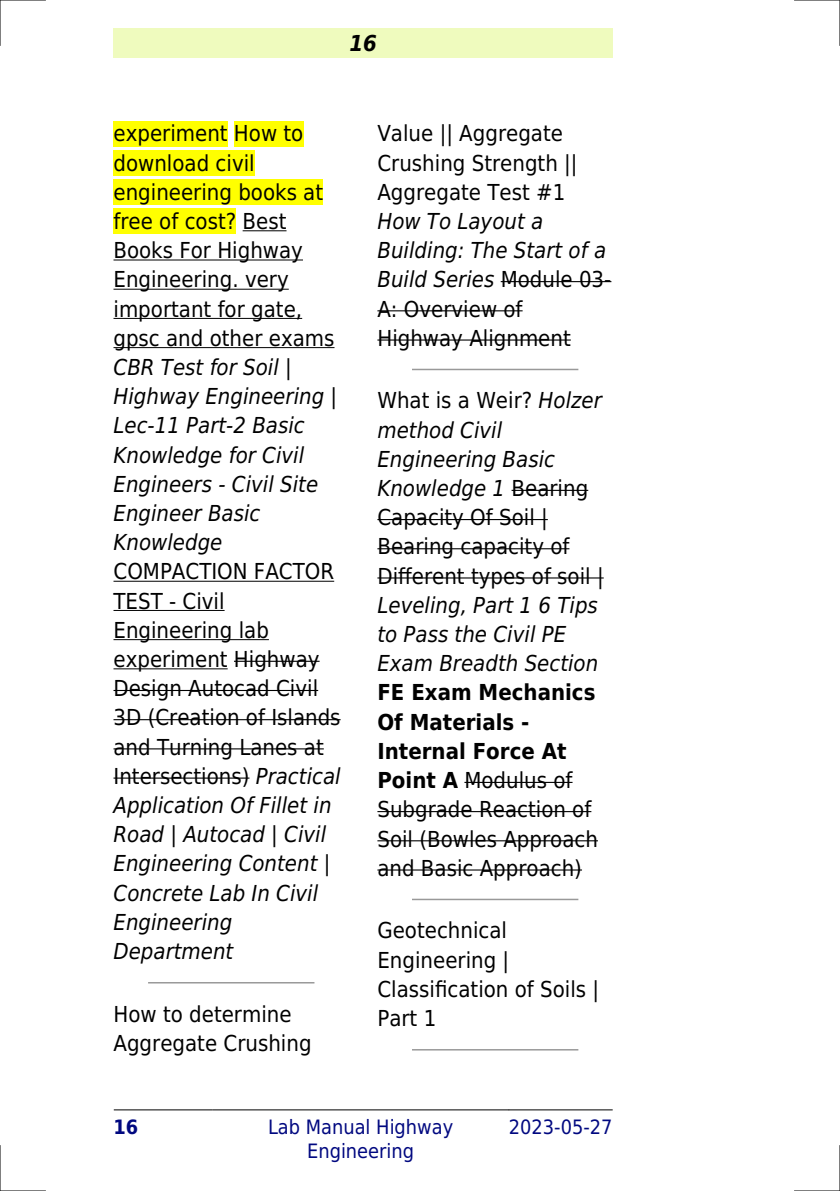
<style>
.page{position:relative;width:840px;height:1191px;background:#fff}
.page>*{position:absolute;margin:0;border:0;box-sizing:border-box;transform-origin:0 0}
.t1{font:22px/29.2px "DejaVu Sans Condensed";color:#000}
.t2{font:italic 22px/29.2px "DejaVu Sans Condensed";color:#000}
.t3{font:italic 700 22px "DejaVu Sans Condensed";color:#000}
.t4{font:19.8px/23.8px "DejaVu Sans Condensed";color:#000880;text-align:center}
.t5{font:700 19.8px "DejaVu Sans Condensed";color:#000880}
.s1{font-style:italic}
.s2{font-style:normal}
.s3{font-weight:700}
</style>
<div class="page">
<div style="left:113px;top:28px;width:499px;height:30px;background:#effbbe"></div>
<hr style="left:114px;top:1109px;width:98px;height:1px;background:#000">
<hr style="left:212px;top:1109px;width:296px;height:1px;background:#000">
<hr style="left:509px;top:1109px;width:103px;height:1px;background:#000">
<div style="left:113px;top:121px;width:114px;height:25px;background:#ff0"></div>
<div style="left:234px;top:121px;width:69px;height:25px;background:#ff0"></div>
<div style="left:113px;top:150px;width:141px;height:26px;background:#ff0"></div>
<div style="left:113px;top:179px;width:210px;height:26px;background:#ff0"></div>
<div style="left:113px;top:208px;width:123px;height:26px;background:#ff0"></div>
<hr style="left:242px;top:230px;width:44px;height:1px;background:#000">
<hr style="left:113px;top:259px;width:190px;height:1px;background:#000">
<hr style="left:113px;top:289px;width:175px;height:1px;background:#000">
<hr style="left:113px;top:318px;width:189px;height:1px;background:#000">
<hr style="left:113px;top:347px;width:221px;height:1px;background:#000">
<hr style="left:113px;top:581px;width:221px;height:1px;background:#000">
<hr style="left:113px;top:610px;width:111px;height:1px;background:#000">
<hr style="left:113px;top:639px;width:156px;height:1px;background:#000">
<hr style="left:113px;top:668px;width:114px;height:1px;background:#000">
<hr style="left:234px;top:660px;width:85px;height:2px;background:#000">
<hr style="left:113px;top:690px;width:205px;height:1px;background:#000">
<hr style="left:113px;top:719px;width:227px;height:1px;background:#000">
<hr style="left:113px;top:748px;width:210px;height:1px;background:#000">
<hr style="left:113px;top:777px;width:136px;height:1px;background:#000">
<hr style="left:149px;top:982px;width:164px;height:1px;background:#999">
<hr style="left:500px;top:281px;width:111px;height:1px;background:#000">
<hr style="left:377px;top:310px;width:145px;height:1px;background:#000">
<hr style="left:377px;top:339px;width:193px;height:1px;background:#000">
<hr style="left:412px;top:369px;width:165px;height:1px;background:#999">
<hr style="left:511px;top:490px;width:77px;height:1px;background:#000">
<hr style="left:377px;top:519px;width:170px;height:1px;background:#000">
<hr style="left:377px;top:548px;width:192px;height:1px;background:#000">
<hr style="left:377px;top:577px;width:226px;height:1px;background:#000">
<hr style="left:464px;top:782px;width:108px;height:1px;background:#000">
<hr style="left:377px;top:811px;width:214px;height:1px;background:#000">
<hr style="left:377px;top:840px;width:220px;height:1px;background:#000">
<hr style="left:377px;top:869px;width:204px;height:1px;background:#000">
<hr style="left:412px;top:898px;width:165px;height:2px;background:#999">
<hr style="left:412px;top:1049px;width:165px;height:1px;background:#999">
<hr style="left:0;top:0;width:45px;height:1px;background:#000">
<hr style="left:794px;top:0;width:45px;height:1px;background:#000">
<hr style="left:0;top:1190px;width:45px;height:1px;background:#000">
<hr style="left:794px;top:1190px;width:45px;height:1px;background:#000">
<hr style="left:0;top:0;width:1px;height:45px;background:#000">
<hr style="left:0;top:1145px;width:1px;height:46px;background:#000">
<hr style="left:839px;top:0;width:1px;height:45px;background:#000">
<hr style="left:839px;top:1145px;width:1px;height:46px;background:#000">
<p class="t3" style="left:349px;top:30px;width:29px">16</p>
<p class="t1" style="left:113px;top:119px;width:222px">experiment How to download civil engineering books at free of cost? Best<br>Books For Highway<br>Engineering. very important for gate, gpsc and other exams</p>
<p class="t2" style="left:113px;top:353px;width:225px">CBR Test for Soil |<br>Highway Engineering |<br>Lec-11 Part-2 Basic<br>Knowledge for Civil<br>Engineers - Civil Site<br>Engineer Basic<br>Knowledge</p>
<p class="t1" style="left:113px;top:557px;width:228px">COMPACTION FACTOR<br>TEST - Civil<br>Engineering lab experiment Highway<br>Design Autocad Civil<br>3D (Creation of Islands and Turning Lanes at<br>Intersections) <span class="s1">Practical<br>Application Of Fillet in<br>Road | Autocad | Civil<br>Engineering Content |<br>Concrete Lab In Civil<br>Engineering<br>Department</span></p>
<p class="t1" style="left:113px;top:999px;width:199px">How to determine<br>Aggregate Crushing</p>
<p class="t1" style="left:377px;top:119px;width:201px">Value || Aggregate<br>Crushing Strength ||<br>Aggregate Test #1</p>
<p class="t2" style="left:377px;top:207px;width:235px">How To Layout a<br>Building: The Start of a<br>Build Series <span class="s2">Module 03-<br>A: Overview of<br>Highway Alignment</span></p>
<p class="t1" style="left:377px;top:386px;width:228px">What is a Weir? <span class="s1">Holzer method Civil<br>Engineering Basic<br>Knowledge 1</span> Bearing<br>Capacity Of Soil |<br>Bearing capacity of<br>Different types of soil |</p>
<p class="t2" style="left:377px;top:590px;width:222px">Leveling, Part 1 6 Tips to Pass the Civil PE<br>Exam Breadth Section</p>
<p class="t1" style="left:377px;top:678px;width:222px"><span class="s3">FE Exam Mechanics<br>Of Materials -<br>Internal Force At<br>Point A</span> Modulus of<br>Subgrade Reaction of<br>Soil (Bowles Approach and Basic Approach)</p>
<p class="t1" style="left:377px;top:916px;width:223px">Geotechnical<br>Engineering |<br>Classification of Soils |<br>Part 1</p>
<p class="t5" style="left:113px;top:1115px;width:26px">16</p>
<p class="t4" style="left:268px;top:1115px;width:187px">Lab Manual Highway<br>Engineering</p>
<p class="t4" style="left:508px;top:1115px;width:105px">2023-05-27</p>
</div>
